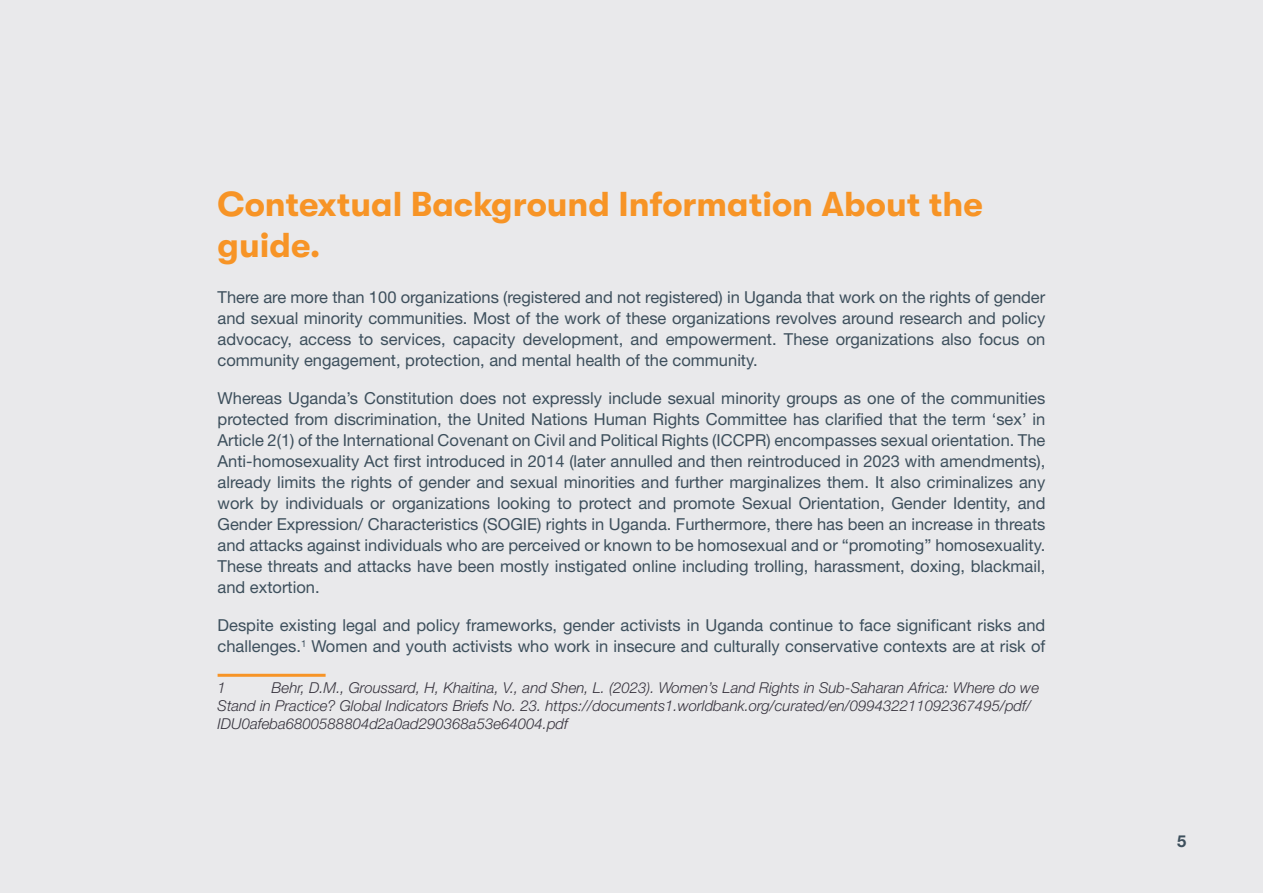
<style>
.page{position:relative;width:1263px;height:893px;background:#e9e9eb}
.page>*{position:absolute;margin:0;border:0;box-sizing:border-box;transform-origin:0 0}
.Main-Title{font:700 34.5px/41.4px "GT Walsheim Pro";color:#f79426}
.Body-text{font:16.5px/21px "Helvetica Neue LT 55 Rm";color:#3d4f5c;text-align:justify}
.t1{font:16.5px "Helvetica Neue LT 75 Bd";color:#3d4f5c}
.Footnote{font:15px/18px "Helvetica Neue LT 46 Lt It";color:#36333d}
</style>
<div class="page">
<hr style="left:218px;top:674px;width:108px;height:3px;background:#f79426">
<p class="Main-Title" style="left:218px;top:183px;width:767px">Contextual Background Information About the guide.</p>
<p class="Body-text" style="left:218px;top:287px;width:829px">There are more than 100 organizations (registered and not registered) in Uganda that work on the rights of gender and sexual minority communities. Most of the work of these organizations revolves around research and policy advocacy, access to services, capacity development, and empowerment. These organizations also focus on community engagement, protection, and mental health of the community.</p>
<p class="Body-text" style="left:218px;top:388px;width:829px">Whereas Uganda’s Constitution does not expressly include sexual minority groups as one of the communities protected from discrimination, the United Nations Human Rights Committee has clarified that the term ‘sex’ in Article 2(1) of the International Covenant on Civil and Political Rights (ICCPR) encompasses sexual orientation. The Anti-homosexuality Act first introduced in 2014 (later annulled and then reintroduced in 2023 with amendments), already limits the rights of gender and sexual minorities and further marginalizes them. It also criminalizes any work by individuals or organizations looking to protect and promote Sexual Orientation, Gender Identity, and Gender Expression/ Characteristics (SOGIE) rights in Uganda. Furthermore, there has been an increase in threats and attacks against individuals who are perceived or known to be homosexual and or “promoting” homosexuality.<br>These threats and attacks have been mostly instigated online including trolling, harassment, doxing, blackmail, and extortion.</p>
<p class="Body-text" style="left:218px;top:615px;width:829px">Despite existing legal and policy frameworks, gender activists in Uganda continue to face significant risks and challenges.<sup>1</sup> Women and youth activists who work in insecure and culturally conservative contexts are at risk of</p>
<p class="Footnote" style="left:218px;top:679px;width:10px">1</p>
<p class="Footnote" style="left:218px;top:679px;width:823px;text-indent:54px">Behr, D.M., Groussard, H, Khaitina, V., and Shen, L. (2023). Women’s Land Rights in Sub-Saharan Africa: Where do we<br>Stand in Practice? Global Indicators Briefs No. 23. https://documents1.worldbank.org/curated/en/099432211092367495/pdf/<br>IDU0afeba6800588804d2a0ad290368a53e64004.pdf</p>
<p class="t1" style="left:1177px;top:831px;width:11px">5</p>
</div>
